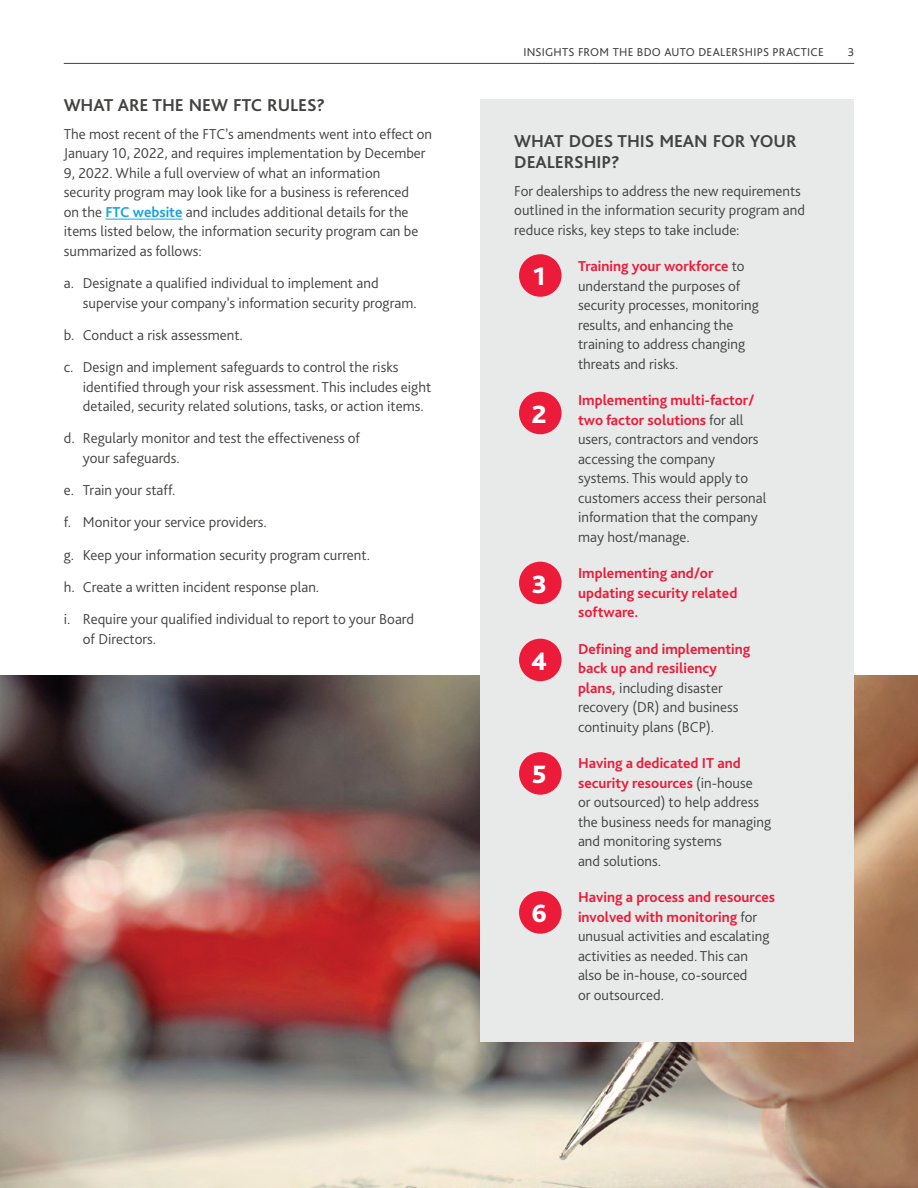
<style>
.page{position:relative;width:918px;height:1188px;background:#fff}
.page>*{position:absolute;margin:0;border:0;box-sizing:border-box;transform-origin:0 0}
.Body_copy{font:800 26.25px "Bliss Pro";color:#fff}
.Subhead_1{font:700 18px/21px "Bliss Pro";letter-spacing:-.005em;color:#424241}
.Body_less_space{font:300 15px/19.5px "Bliss Pro";color:#424241}
.Body_Bullets{font:300 15px/19.5px "Bliss Pro";color:#424241}
.Body_Bullets-2{font:700 15px/19.5px "Bliss Pro";color:#ec1b3a}
.t1{font:12px "Bliss Pro";letter-spacing:.02em;color:#424241}
.s1{font-weight:700;color:#16a3dd}
.s2{font-weight:700;color:#ec1b3a}
</style>
<div class="page">
<img style="left:0;top:676px;width:918px;height:512px">
<div style="left:480px;top:99px;width:374px;height:943px;background:#e8eae9"></div>
<hr style="left:105px;top:219px;width:77px;height:1px;background:#16a3dd">
<div style="left:519px;top:254px;width:43px;height:43px;background:#ec1b3a;border-radius:50%"></div>
<div style="left:519px;top:891px;width:43px;height:43px;background:#ec1b3a;border-radius:50%"></div>
<div style="left:519px;top:752px;width:43px;height:43px;background:#ec1b3a;border-radius:50%"></div>
<div style="left:519px;top:639px;width:43px;height:42px;background:#ec1b3a;border-radius:50%"></div>
<div style="left:519px;top:562px;width:43px;height:42px;background:#ec1b3a;border-radius:50%"></div>
<div style="left:519px;top:392px;width:43px;height:42px;background:#ec1b3a;border-radius:50%"></div>
<hr style="left:64px;top:63px;width:790px;height:1px;background:#424241">
<p class="Subhead_1" style="left:64px;top:94px;width:263px">WHAT ARE THE NEW FTC RULES?</p>
<p class="Body_less_space" style="left:64px;top:124px;width:370px">The most recent of the FTC’s amendments went into effect on January 10, 2022, and requires implementation by December 9, 2022. While a full overview of what an information<br>security program may look like for a business is referenced<br>on the <span class="s1">FTC website</span> and includes additional details for the items listed below, the information security program can be summarized as follows:</p>
<p class="Body_less_space" style="left:83px;top:273px;width:335px;text-indent:-19px">a. Designate a qualified individual to implement and supervise your company’s information security program.</p>
<p class="Body_less_space" style="left:64px;top:325px;width:181px">b. Conduct a risk assessment.</p>
<p class="Body_less_space" style="left:83px;top:357px;width:350px;text-indent:-19px">c. Design and implement safeguards to control the risks identified through your risk assessment. This includes eight detailed, security related solutions, tasks, or action items.</p>
<p class="Body_less_space" style="left:83px;top:428px;width:279px;text-indent:-19px">d. Regularly monitor and test the effectiveness of your safeguards.</p>
<p class="Body_less_space" style="left:64px;top:480px;width:113px">e. Train your staff.</p>
<p class="Body_less_space" style="left:64px;top:512px;width:205px">f. Monitor your service providers.</p>
<p class="Body_less_space" style="left:64px;top:545px;width:308px">g. Keep your information security program current.</p>
<p class="Body_less_space" style="left:64px;top:577px;width:257px">h. Create a written incident response plan.</p>
<p class="Body_less_space" style="left:83px;top:609px;width:333px;text-indent:-19px">i. Require your qualified individual to report to your Board of Directors.</p>
<p class="t1" style="left:523px;top:44px;width:302px">INSIGHTS FROM THE BDO AUTO DEALERSHIPS PRACTICE</p>
<p class="t1" style="left:848px;top:44px;width:8px">3</p>
<p class="Subhead_1" style="left:514px;top:130px;width:284px">WHAT DOES THIS MEAN FOR YOUR<br>DEALERSHIP?</p>
<p class="Body_less_space" style="left:514px;top:181px;width:292px">For dealerships to address the new requirements outlined in the information security program and reduce risks, key steps to take include:</p>
<p class="Body_Bullets" style="left:578px;top:256px;width:182px"><span class="s2">Training your workforce</span> to understand the purposes of security processes, monitoring results, and enhancing the training to address changing threats and risks.</p>
<p class="Body_Bullets" style="left:578px;top:390px;width:190px"><span class="s2">Implementing multi-factor/ two factor solutions</span> for all users, contractors and vendors accessing the company systems. This would apply to customers access their personal information that the company may host/manage.</p>
<p class="Body_Bullets-2" style="left:578px;top:563px;width:161px">Implementing and/or updating security related software.</p>
<p class="Body_Bullets" style="left:578px;top:639px;width:174px"><span class="s2">Defining and implementing back up and resiliency plans,</span> including disaster recovery (DR) and business continuity plans (BCP).</p>
<p class="Body_Bullets" style="left:578px;top:753px;width:195px"><span class="s2">Having a dedicated IT and security resources</span> (in‑house<br>or outsourced) to help address the business needs for managing and monitoring systems<br>and solutions.</p>
<p class="Body_Bullets" style="left:578px;top:887px;width:199px"><span class="s2">Having a process and resources involved with monitoring</span> for unusual activities and escalating activities as needed. This can also be in-house, co‑sourced<br>or outsourced.</p>
<p class="Body_copy" style="left:533px;top:260px;width:14px">1</p>
<p class="Body_copy" style="left:532px;top:398px;width:16px">2</p>
<p class="Body_copy" style="left:532px;top:568px;width:17px">3</p>
<p class="Body_copy" style="left:531px;top:645px;width:18px">4</p>
<p class="Body_copy" style="left:532px;top:758px;width:16px">5</p>
<p class="Body_copy" style="left:532px;top:897px;width:17px">6</p>
</div>
